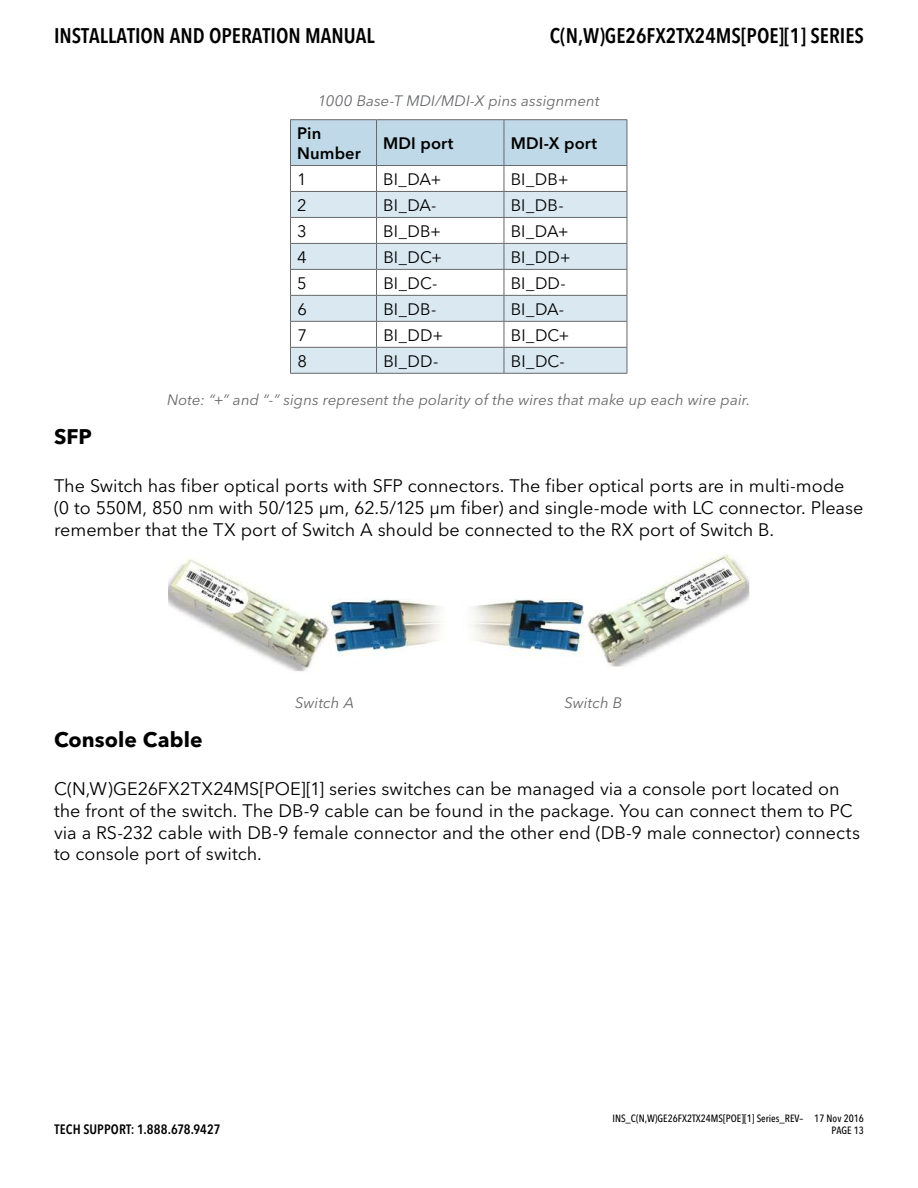
<style>
.page{position:relative;width:918px;height:1188px;background:#fff}
.page>*{position:absolute;margin:0;border:0;box-sizing:border-box;transform-origin:0 0}
.t1{font:600 condensed 21px "Avenir Next LT Pro";color:#000}
.t2{font:700 21px "Avenir Next LT Pro";color:#000}
.t3{font:18px/21.6px "Avenir Next LT Pro";letter-spacing:-.005em;color:#000}
.t4{font:16.5px "Avenir Next LT Pro";color:#000}
.t5{font:600 16.5px/19.8px "Avenir Next LT Pro";letter-spacing:.005em;color:#000}
.t6{font:italic 15px "Avenir Next LT Pro";letter-spacing:.005em;color:#67686b}
.t7{font:600 condensed 13.5px "Avenir Next LT Pro";letter-spacing:.005em;color:#000}
.t8{font:500 condensed 10.5px/12px "Avenir Next LT Pro";color:#000;text-align:right}
</style>
<div class="page">
<svg style="left:290px;top:120px;width:338px;height:253px"></svg>
<hr style="left:290px;top:373px;width:87px;height:1px;background:#67686b">
<hr style="left:377px;top:373px;width:127px;height:1px;background:#67686b">
<hr style="left:504px;top:373px;width:123px;height:1px;background:#67686b">
<hr style="left:290px;top:119px;width:87px;height:1px;background:#67686b">
<hr style="left:290px;top:120px;width:1px;height:45px;background:#67686b">
<hr style="left:377px;top:119px;width:127px;height:1px;background:#67686b">
<hr style="left:504px;top:119px;width:123px;height:1px;background:#67686b">
<hr style="left:627px;top:120px;width:1px;height:45px;background:#67686b">
<hr style="left:290px;top:165px;width:87px;height:1px;background:#67686b">
<hr style="left:377px;top:165px;width:127px;height:1px;background:#67686b">
<hr style="left:504px;top:165px;width:123px;height:1px;background:#67686b">
<img style="left:168px;top:553px;width:581px;height:119px">
<p class="t1" style="left:54px;top:23px;width:322px">INSTALLATION AND OPERATION MANUAL</p>
<p class="t1" style="left:550px;top:23px;width:280px">C(N,W)GE26FX2TX24MS[POE][1] SERIES</p>
<p class="t6" style="left:318px;top:92px;width:283px">1000 Base-T MDI/MDI-X pins assignment</p>
<p class="t5" style="left:297px;top:123px;width:65px">Pin<br>Number</p>
<p class="t5" style="left:383px;top:133px;width:72px">MDI port</p>
<p class="t5" style="left:511px;top:133px;width:88px">MDI-X port</p>
<p class="t4" style="left:297px;top:169px;width:11px">1</p>
<p class="t4" style="left:383px;top:169px;width:60px">BI_DA+</p>
<p class="t4" style="left:511px;top:169px;width:59px">BI_DB+</p>
<p class="t4" style="left:297px;top:195px;width:11px">2</p>
<p class="t4" style="left:383px;top:195px;width:55px">BI_DA-</p>
<p class="t4" style="left:511px;top:195px;width:54px">BI_DB-</p>
<p class="t4" style="left:297px;top:221px;width:11px">3</p>
<p class="t4" style="left:383px;top:221px;width:59px">BI_DB+</p>
<p class="t4" style="left:511px;top:221px;width:60px">BI_DA+</p>
<p class="t4" style="left:297px;top:247px;width:11px">4</p>
<p class="t4" style="left:383px;top:247px;width:60px">BI_DC+</p>
<p class="t4" style="left:511px;top:247px;width:62px">BI_DD+</p>
<p class="t4" style="left:297px;top:273px;width:11px">5</p>
<p class="t4" style="left:383px;top:273px;width:55px">BI_DC-</p>
<p class="t4" style="left:511px;top:273px;width:57px">BI_DD-</p>
<p class="t4" style="left:297px;top:299px;width:11px">6</p>
<p class="t4" style="left:383px;top:299px;width:54px">BI_DB-</p>
<p class="t4" style="left:511px;top:299px;width:55px">BI_DA-</p>
<p class="t4" style="left:297px;top:325px;width:11px">7</p>
<p class="t4" style="left:383px;top:325px;width:62px">BI_DD+</p>
<p class="t4" style="left:511px;top:325px;width:60px">BI_DC+</p>
<p class="t4" style="left:297px;top:351px;width:11px">8</p>
<p class="t4" style="left:383px;top:351px;width:57px">BI_DD-</p>
<p class="t4" style="left:511px;top:351px;width:55px">BI_DC-</p>
<p class="t6" style="left:167px;top:391px;width:585px">Note: “+” and “-” signs represent the polarity of the wires that make up each wire pair.</p>
<p class="t2" style="left:54px;top:424px;width:39px">SFP</p>
<p class="t3" style="left:54px;top:475px;width:811px">The Switch has fiber optical ports with SFP connectors. The fiber optical ports are in multi-mode (0 to 550M, 850 nm with 50/125 µm, 62.5/125 µm fiber) and single-mode with LC connector. Please remember that the TX port of Switch A should be connected to the RX port of Switch B.</p>
<p class="t6" style="left:295px;top:694px;width:60px">Switch A</p>
<p class="t6" style="left:564px;top:694px;width:59px">Switch B</p>
<p class="t2" style="left:54px;top:727px;width:150px">Console Cable</p>
<p class="t3" style="left:54px;top:778px;width:808px">C(N,W)GE26FX2TX24MS[POE][1] series switches can be managed via a console port located on the front of the switch. The DB-9 cable can be found in the package. You can connect them to PC via a RS-232 cable with DB-9 female connector and the other end (DB-9 male connector) connects to console port of switch.</p>
<p class="t7" style="left:55px;top:1121px;width:167px">TECH SUPPORT: 1.888.678.9427</p>
<p class="t8" style="left:612px;top:1112px;width:253px">INS_C(N,W)GE26FX2TX24MS[POE][1] Series_REV– 17 Nov 2016<br>PAGE 13</p>
</div>
